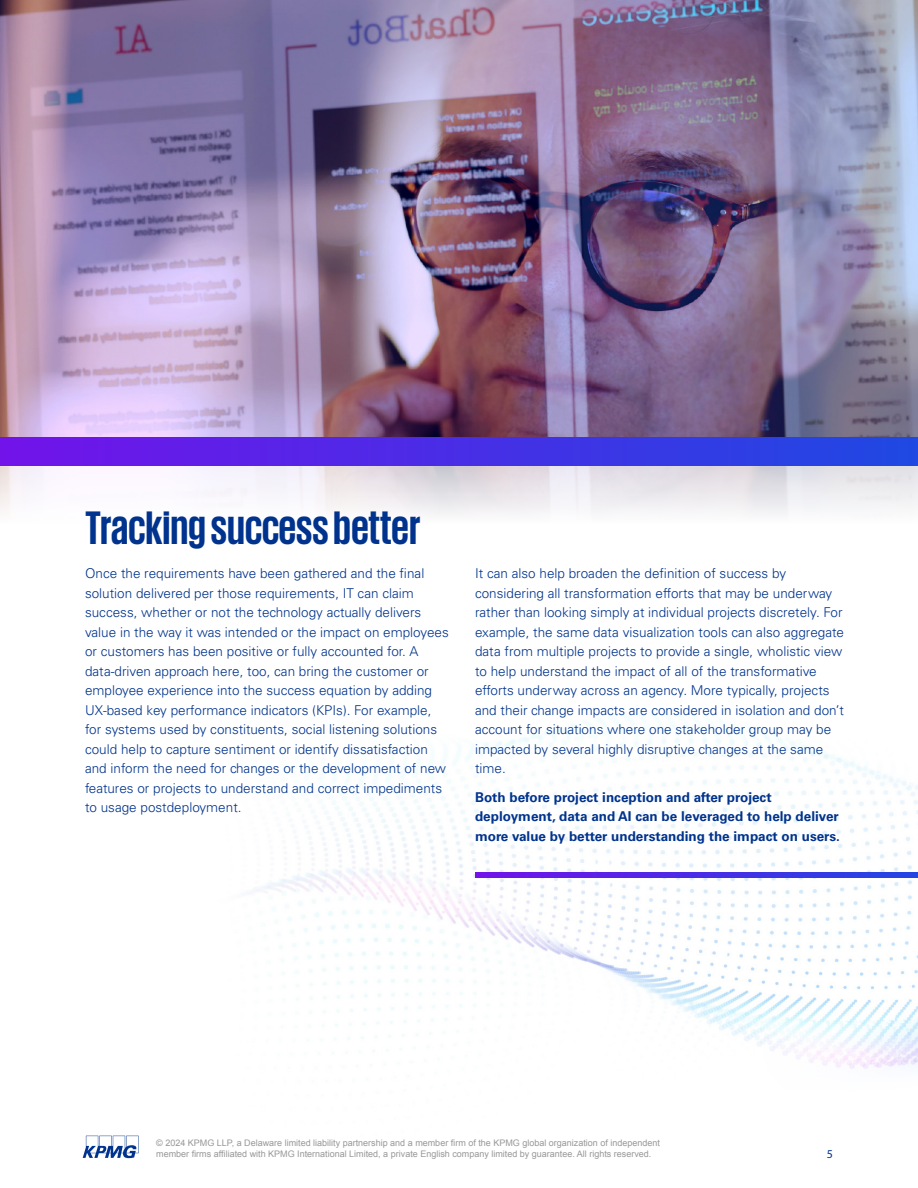
<style>
.page{position:relative;width:918px;height:1188px;background:#fff}
.page>*{position:absolute;margin:0;border:0;box-sizing:border-box;transform-origin:0 0}
.t1{font:700 48px "KPMG";letter-spacing:-.005em;color:#00338d}
.t2{font:300 13.5px/19.5px "Univers LT Std";color:#00338d}
.t3{font:700 13.5px/19.5px "Univers LT Std";color:#00338d}
.t4{font:12px "Myriad Pro";color:#00338d}
.t5{font:9px/10.8px "Arial";color:#989898}
</style>
<div class="page">
<img style="left:253px;top:714px;width:665px;height:361px">
<img style="left:0;top:465px;width:918px;height:49px">
<svg style="left:83px;top:1136px;width:56px;height:22px"></svg>
<img style="left:0;top:0;width:918px;height:437px">
<div style="left:0;top:437px;width:918px;height:28px;background:linear-gradient(to right,#7213ea,#1f49e2)"></div>
<svg style="left:475px;top:872px;width:443px;height:6px;background:#4a2ce6"></svg>
<h1 class="t1" style="left:85px;top:503px;width:337px">Tracking success better</h1>
<p class="t2" style="left:85px;top:564px;width:365px">Once the requirements have been gathered and the final solution delivered per those requirements, IT can claim success, whether or not the technology actually delivers value in the way it was intended or the impact on employees or customers has been positive or fully accounted for. A data-driven approach here, too, can bring the customer or employee experience into the success equation by adding UX-based key performance indicators (KPIs). For example, for systems used by constituents, social listening solutions could help to capture sentiment or identify dissatisfaction and inform the need for changes or the development of new features or projects to understand and correct impediments to usage postdeployment.</p>
<p class="t2" style="left:475px;top:564px;width:371px">It can also help broaden the definition of success by considering all transformation efforts that may be underway rather than looking simply at individual projects discretely. For example, the same data visualization tools can also aggregate data from multiple projects to provide a single, wholistic view to help understand the impact of all of the transformative efforts underway across an agency. More typically, projects and their change impacts are considered in isolation and don’t account for situations where one stakeholder group may be impacted by several highly disruptive changes at the same time.</p>
<p class="t3" style="left:475px;top:787px;width:367px">Both before project inception and after project deployment, data and AI can be leveraged to help deliver more value by better understanding the impact on users.</p>
<p class="t5" style="left:156px;top:1138px;width:505px">© 2024 KPMG LLP, a Delaware limited liability partnership and a member firm of the KPMG global organization of independent member firms affiliated with KPMG International Limited, a private English company limited by guarantee. All rights reserved.</p>
<p class="t4" style="left:827px;top:1147px;width:8px">5</p>
</div>
